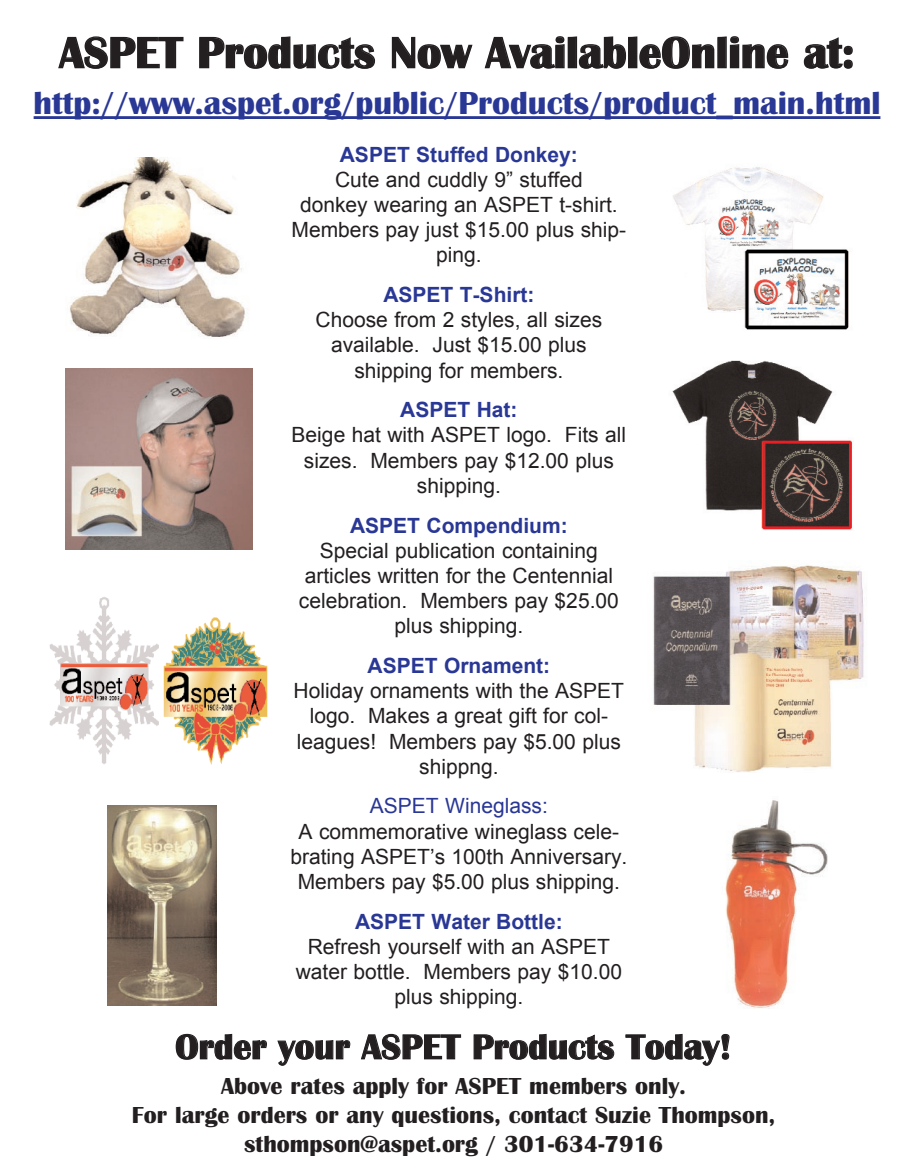
<style>
.page{position:relative;width:905px;height:1175px;background:#fff}
.page>*{position:absolute;margin:0;border:0;box-sizing:border-box;transform-origin:0 0}
.t1{font:700 45px "Britannic";color:#231f20}
.t2{font:700 36px "Britannic";color:#231f20}
.t3{font:700 33px "Britannic";color:#293795}
.t4{font:700 24px/28.8px "Britannic";color:#231f20;text-align:center}
.t5{font:21px/25.2px "Arial";color:#231f20;text-align:center}
.t6{font:700 21px "Arial";color:#293795}
.t7{font:21px "Arial";color:#293795}
</style>
<div class="page">
<svg style="left:58px;top:36px;width:126px;height:33px"></svg>
<svg style="left:199px;top:36px;width:177px;height:33px"></svg>
<svg style="left:391px;top:36px;width:82px;height:33px"></svg>
<svg style="left:484px;top:36px;width:305px;height:33px"></svg>
<svg style="left:803px;top:37px;width:50px;height:32px"></svg>
<hr style="left:34px;top:116px;width:846px;height:3px;background:#293795">
<img style="left:672px;top:360px;width:181px;height:170px">
<img style="left:673px;top:167px;width:176px;height:163px">
<img style="left:49px;top:597px;width:218px;height:168px">
<img style="left:653px;top:565px;width:211px;height:207px">
<img style="left:107px;top:805px;width:109px;height:200px">
<img style="left:725px;top:800px;width:102px;height:208px">
<svg style="left:175px;top:1033px;width:92px;height:27px"></svg>
<svg style="left:277px;top:1040px;width:74px;height:26px"></svg>
<svg style="left:361px;top:1033px;width:100px;height:27px"></svg>
<svg style="left:473px;top:1033px;width:141px;height:27px"></svg>
<svg style="left:625px;top:1033px;width:105px;height:33px"></svg>
<img style="left:70px;top:158px;width:175px;height:179px">
<img style="left:65px;top:369px;width:188px;height:180px">
<h1 class="t1" style="left:59px;top:27px;width:796px">ASPET Products Now AvailableOnline at:</h1>
<h3 class="t3" style="left:34px;top:85px;width:848px">http://www.aspet.org/public/Products/product_main.html</h3>
<p class="t6" style="left:340px;top:140px;width:240px">ASPET Stuffed Donkey:</p>
<p class="t5" style="left:291px;top:167px;width:336px">Cute and cuddly 9” stuffed<br>donkey wearing an ASPET t-shirt.<br>Members pay just $15.00 plus ship&shy;ping.</p>
<p class="t6" style="left:383px;top:281px;width:153px">ASPET T-Shirt:</p>
<p class="t5" style="left:315px;top:307px;width:288px">Choose from 2 styles, all sizes available. Just $15.00 plus shipping for members.</p>
<p class="t6" style="left:400px;top:396px;width:119px">ASPET Hat:</p>
<p class="t5" style="left:291px;top:423px;width:336px">Beige hat with ASPET logo. Fits all sizes. Members pay $12.00 plus shipping.</p>
<p class="t6" style="left:350px;top:511px;width:219px">ASPET Compendium:</p>
<p class="t5" style="left:299px;top:538px;width:321px">Special publication containing articles written for the Centennial celebration. Members pay $25.00 plus shipping.</p>
<p class="t6" style="left:367px;top:651px;width:184px">ASPET Ornament:</p>
<p class="t5" style="left:294px;top:678px;width:332px">Holiday ornaments with the ASPET logo. Makes a great gift for col&shy;leagues! Members pay $5.00 plus shippng.</p>
<p class="t7" style="left:370px;top:792px;width:179px">ASPET Wineglass:</p>
<p class="t5" style="left:290px;top:819px;width:338px">A commemorative wineglass cele&shy;brating ASPET’s 100th Anniversary.<br>Members pay $5.00 plus shipping.</p>
<p class="t6" style="left:355px;top:907px;width:209px">ASPET Water Bottle:</p>
<p class="t5" style="left:296px;top:934px;width:328px">Refresh yourself with an ASPET water bottle. Members pay $10.00 plus shipping.</p>
<h2 class="t2" style="left:175px;top:1026px;width:558px">Order your ASPET Products Today!</h2>
<p class="t4" style="left:132px;top:1072px;width:645px">Above rates apply for ASPET members only.<br>For large orders or any questions, contact Suzie Thompson, sthompson@aspet.org / 301-634-7916</p>
</div>
